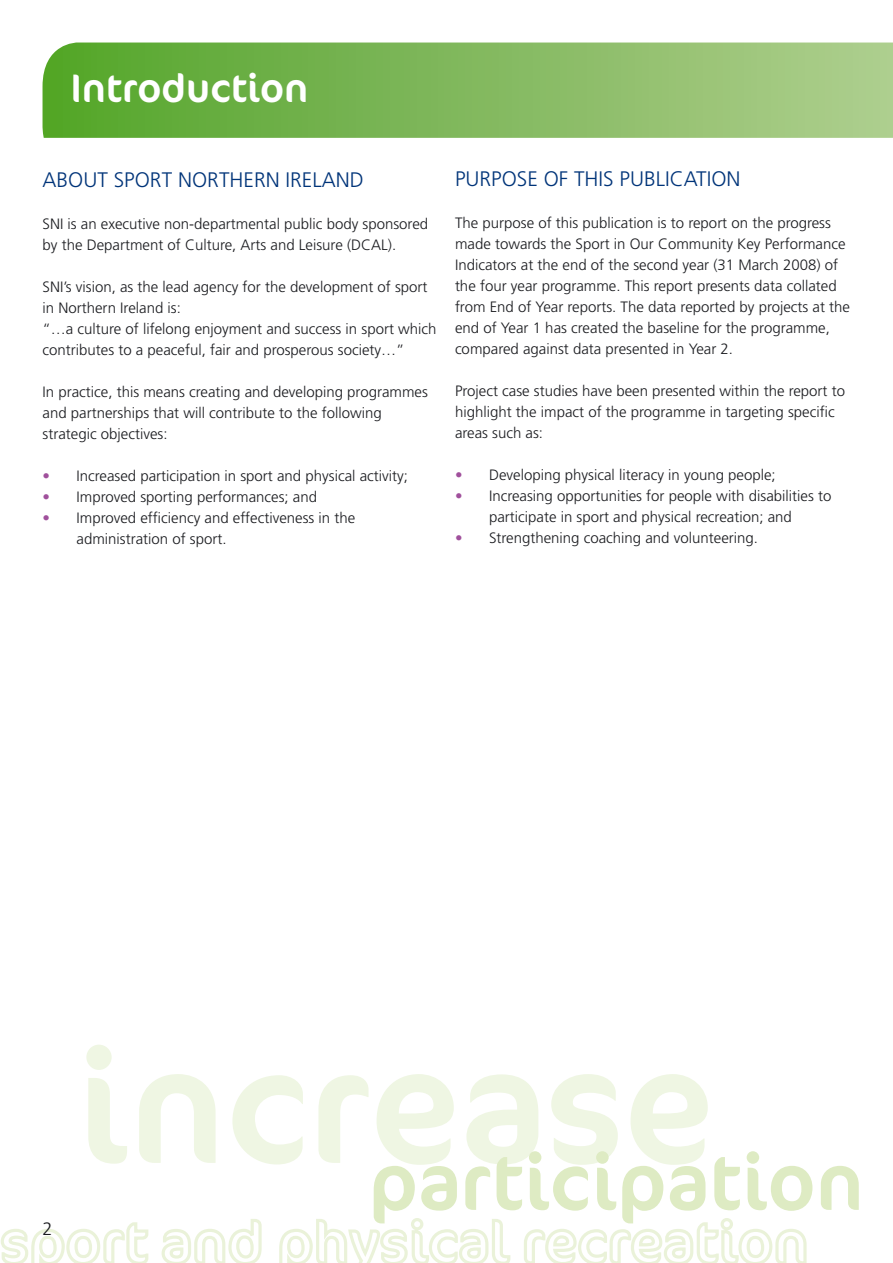
<style>
.page{position:relative;width:893px;height:1263px;background:#fff}
.page>*{position:absolute;margin:0;border:0;box-sizing:border-box;transform-origin:0 0}
.t1{font:160.8px "Cocon";color:#eff6e3}
.t2{font:79.8px "Cocon";color:#deebc3}
.t3{font:39.9px "Cocon";color:#fff}
.t4{font:300 21px "Frutiger";color:#003479}
.t5{font:300 18px "Frutiger";color:#1a1b1f}
.t6{font:300 15px/21px "Frutiger";color:#1a1b1f}
.s1{color:#a0509c}
</style>
<div class="page">
<svg style="left:43px;top:43px;width:850px;height:95px;background:#81b95d"></svg>
<svg style="left:0;top:1222px;width:149px;height:41px"></svg>
<svg style="left:161px;top:1219px;width:101px;height:44px"></svg>
<svg style="left:279px;top:1218px;width:232px;height:45px"></svg>
<svg style="left:524px;top:1218px;width:283px;height:45px"></svg>
<h3 class="t3" style="left:71px;top:65px;width:239px">Introduction</h3>
<h3 class="t4" style="left:43px;top:167px;width:323px">ABOUT SPORT NORTHERN IRELAND</h3>
<p class="t6" style="left:43px;top:213px;width:387px">SNI is an executive non-departmental public body sponsored by the Department of Culture, Arts and Leisure (DCAL).</p>
<p class="t6" style="left:43px;top:276px;width:395px">SNI’s vision, as the lead agency for the development of sport in Northern Ireland is:<br>“…a culture of lifelong enjoyment and success in sport which contributes to a peaceful, fair and prosperous society…”</p>
<p class="t6" style="left:43px;top:381px;width:387px">In practice, this means creating and developing programmes and partnerships that will contribute to the following strategic objectives:</p>
<p class="t6" style="left:43px;top:465px;width:367px"><span class="s1">•</span> Increased participation in sport and physical activity;</p>
<p class="t6" style="left:43px;top:486px;width:276px"><span class="s1">•</span> Improved sporting performances; and</p>
<p class="t6" style="left:77px;top:507px;width:280px;text-indent:-34px"><span class="s1">•</span> Improved efficiency and effectiveness in the administration of sport.</p>
<h3 class="t4" style="left:455px;top:167px;width:287px">PURPOSE OF THIS PUBLICATION</h3>
<p class="t6" style="left:455px;top:212px;width:397px">The purpose of this publication is to report on the progress made towards the Sport in Our Community Key Performance Indicators at the end of the second year (31 March 2008) of the four year programme. This report presents data collated from End of Year reports. The data reported by projects at the end of Year 1 has created the baseline for the programme, compared against data presented in Year 2.</p>
<p class="t6" style="left:455px;top:380px;width:392px">Project case studies have been presented within the report to highlight the impact of the programme in targeting specific areas such as:</p>
<p class="t6" style="left:455px;top:464px;width:322px"><span class="s1">•</span> Developing physical literacy in young people;</p>
<p class="t6" style="left:455px;top:485px;width:378px;text-align:center"><span class="s1">•</span> Increasing opportunities for people with disabilities to participate in sport and physical recreation; and</p>
<p class="t6" style="left:455px;top:527px;width:304px"><span class="s1">•</span> Strengthening coaching and volunteering.</p>
<p class="t5" style="left:43px;top:1218px;width:12px">2</p>
<h1 class="t1" style="left:75px;top:1013px;width:640px">increase</h1>
<h2 class="t2" style="left:369px;top:1135px;width:497px">participation</h2>
</div>
